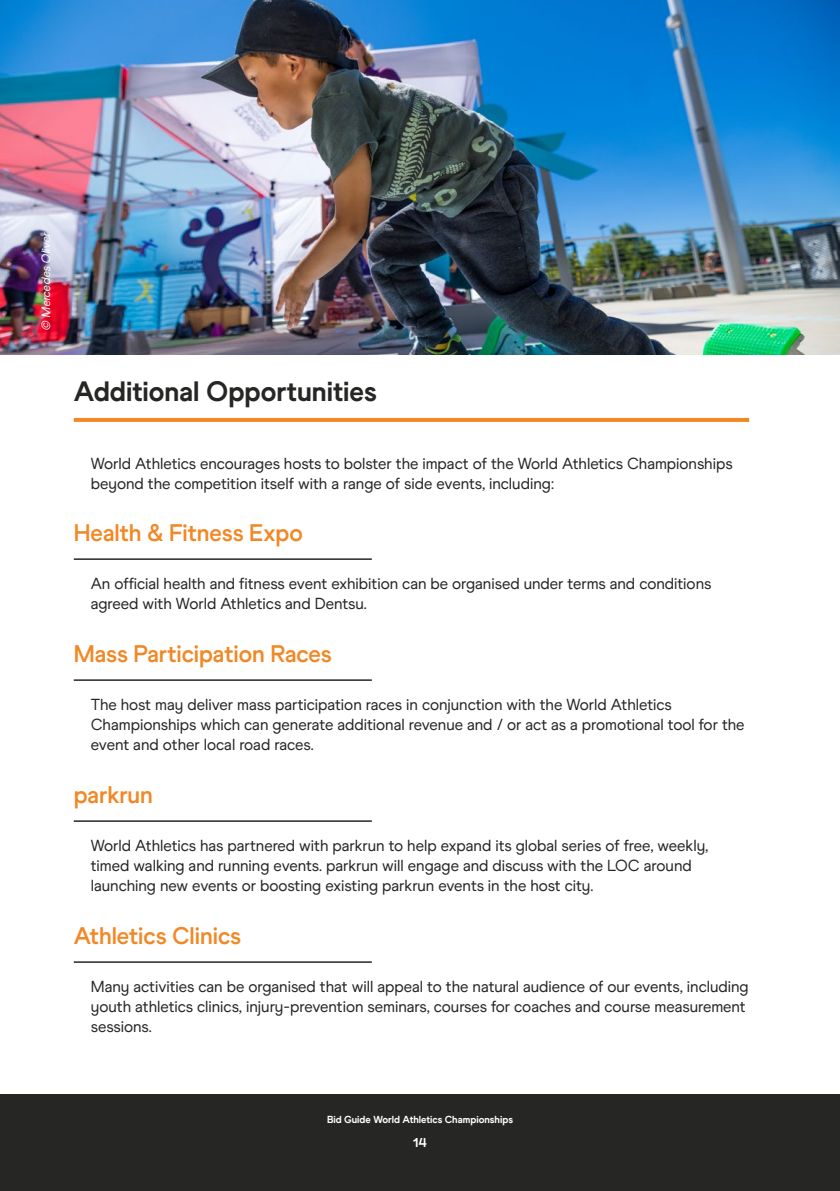
<style>
.page{position:relative;width:840px;height:1191px;background:#fff}
.page>*{position:absolute;margin:0;border:0;box-sizing:border-box;transform-origin:0 0}
.t1{font:28px "World Athletics Headline";color:#262625}
.t2{font:700 24px "World Athletics";color:#f18825}
.t3{font:16px/20px "World Athletics";color:#262625}
.t4{font:12.8px "World Athletics Headline";color:#fff}
.t5{font:italic 12px "World Athletics";color:#fff}
.t6{font:10.2px "World Athletics Headline";color:#fff}
</style>
<div class="page">
<div style="left:0;top:1095px;width:839px;height:96px;background:#262625"></div>
<hr style="left:74px;top:558px;width:297px;height:2px;background:#262625">
<hr style="left:74px;top:679px;width:297px;height:2px;background:#262625">
<hr style="left:74px;top:820px;width:297px;height:2px;background:#262625">
<hr style="left:74px;top:961px;width:297px;height:1px;background:#262625">
<svg style="left:74px;top:418px;width:674px;height:4px;background:#f18a29"></svg>
<img style="left:0;top:0;width:839px;height:355px">
<p class="t5" style="left:39px;top:331px;width:102px;rotate:-90deg">Ⓒ Mercedes Oliver</p>
<p class="t1" style="left:74px;top:374px;width:304px">Additional Opportunities</p>
<p class="t3" style="left:91px;top:453px;width:643px">World Athletics encourages hosts to bolster the impact of the World Athletics Championships beyond the competition itself with a range of side events, including:</p>
<p class="t2" style="left:74px;top:519px;width:230px">Health &amp; Fitness Expo</p>
<p class="t3" style="left:91px;top:574px;width:621px">An official health and fitness event exhibition can be organised under terms and conditions agreed with World Athletics and Dentsu.</p>
<p class="t2" style="left:74px;top:640px;width:259px">Mass Participation Races</p>
<p class="t3" style="left:91px;top:695px;width:655px">The host may deliver mass participation races in conjunction with the World Athletics<br>Championships which can generate additional revenue and / or act as a promotional tool for the event and other local road races.</p>
<p class="t2" style="left:74px;top:780px;width:81px">parkrun</p>
<p class="t3" style="left:91px;top:836px;width:618px">World Athletics has partnered with parkrun to help expand its global series of free, weekly, timed walking and running events. parkrun will engage and discuss with the LOC around launching new events or boosting existing parkrun events in the host city.</p>
<p class="t2" style="left:74px;top:921px;width:168px">Athletics Clinics</p>
<p class="t3" style="left:91px;top:977px;width:659px">Many activities can be organised that will appeal to the natural audience of our events, including youth athletics clinics, injury-prevention seminars, courses for coaches and course measurement sessions.</p>
<p class="t6" style="left:327px;top:1113px;width:187px">Bid Guide World Athletics Championships</p>
<p class="t4" style="left:413px;top:1135px;width:15px">14</p>
</div>
